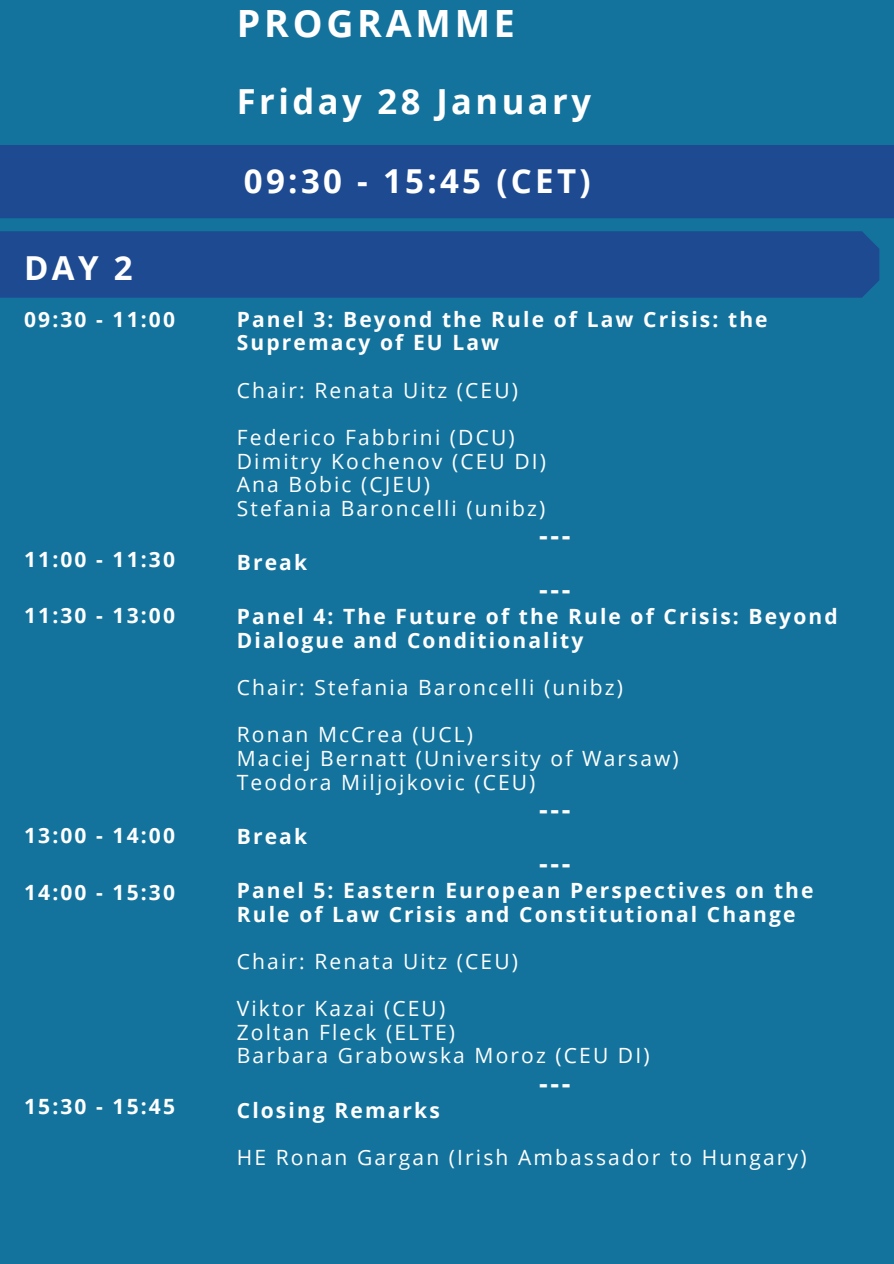
<style>
.page{position:relative;width:894px;height:1264px;background:#fff}
.page>*{position:absolute;margin:0;border:0;box-sizing:border-box;transform-origin:0 0}
.t1{font:700 37.5px "Open Sans";letter-spacing:.1em;color:#fff}
.t2{font:700 34.5px "Open Sans";letter-spacing:.1em;color:#fff}
.t3{font:700 33px "Open Sans";letter-spacing:.1em;color:#fff}
.t4{font:700 27px "Open Sans";color:#fff}
.t5{font:21px/23.7px "Open Sans";letter-spacing:.1em;color:#fff}
.t6{font:700 21px/23.7px "Open Sans";letter-spacing:.1em;color:#fff}
</style>
<div class="page">
<div style="left:0;top:0;width:893px;height:1263px;background:#13739d"></div>
<div style="left:0;top:145px;width:893px;height:73px;background:#1e4a91"></div>
<div style="left:0;top:231px;width:879px;height:67px;background:#1e4a91"></div>
<h3 class="t3" style="left:24px;top:245px;width:110px">DAY 2</h3>
<p class="t6" style="left:24px;top:307px;width:152px">09:30 - 11:00</p>
<p class="t6" style="left:24px;top:547px;width:152px">11:00 - 11:30</p>
<p class="t6" style="left:24px;top:602px;width:152px">11:30 - 13:00</p>
<p class="t6" style="left:24px;top:823px;width:152px">13:00 - 14:00</p>
<p class="t6" style="left:24px;top:880px;width:152px">14:00 - 15:30</p>
<p class="t6" style="left:24px;top:1094px;width:152px">15:30 - 15:45</p>
<h1 class="t1" style="left:237px;top:-3px;width:279px">PROGRAMME</h1>
<h2 class="t2" style="left:237px;top:77px;width:355px">Friday 28 January</h2>
<h3 class="t3" style="left:244px;top:158px;width:348px">09:30 - 15:45 (CET)</h3>
<p class="t6" style="left:237px;top:307px;width:532px">Panel 3: Beyond the Rule of Law Crisis: the<br>Supremacy of EU Law</p>
<p class="t5" style="left:237px;top:378px;width:282px">Chair: Renata Uitz (CEU)</p>
<p class="t5" style="left:237px;top:425px;width:311px">Federico Fabbrini (DCU)<br>Dimitry Kochenov (CEU DI)<br>Ana Bobic (CJEU)<br>Stefania Baroncelli (unibz)</p>
<p class="t4" style="left:539px;top:516px;width:33px">---</p>
<p class="t6" style="left:237px;top:550px;width:72px">Break</p>
<p class="t4" style="left:539px;top:570px;width:33px">---</p>
<p class="t6" style="left:237px;top:604px;width:602px">Panel 4: The Future of the Rule of Crisis: Beyond<br>Dialogue and Conditionality</p>
<p class="t5" style="left:237px;top:675px;width:387px">Chair: Stefania Baroncelli (unibz)</p>
<p class="t5" style="left:237px;top:722px;width:443px">Ronan McCrea (UCL)<br>Maciej Bernatt (University of Warsaw)<br>Teodora Miljojkovic (CEU)</p>
<p class="t4" style="left:539px;top:790px;width:33px">---</p>
<p class="t6" style="left:237px;top:823px;width:72px">Break</p>
<p class="t4" style="left:539px;top:844px;width:33px">---</p>
<p class="t6" style="left:237px;top:877px;width:578px">Panel 5: Eastern European Perspectives on the<br>Rule of Law Crisis and Constitutional Change</p>
<p class="t5" style="left:237px;top:948px;width:282px">Chair: Renata Uitz (CEU)</p>
<p class="t5" style="left:237px;top:996px;width:414px">Viktor Kazai (CEU)<br>Zoltan Fleck (ELTE)<br>Barbara Grabowska Moroz (CEU DI)</p>
<p class="t4" style="left:539px;top:1063px;width:33px">---</p>
<p class="t6" style="left:237px;top:1097px;width:204px">Closing Remarks</p>
<p class="t5" style="left:237px;top:1144px;width:571px">HE Ronan Gargan (Irish Ambassador to Hungary)</p>
</div>
